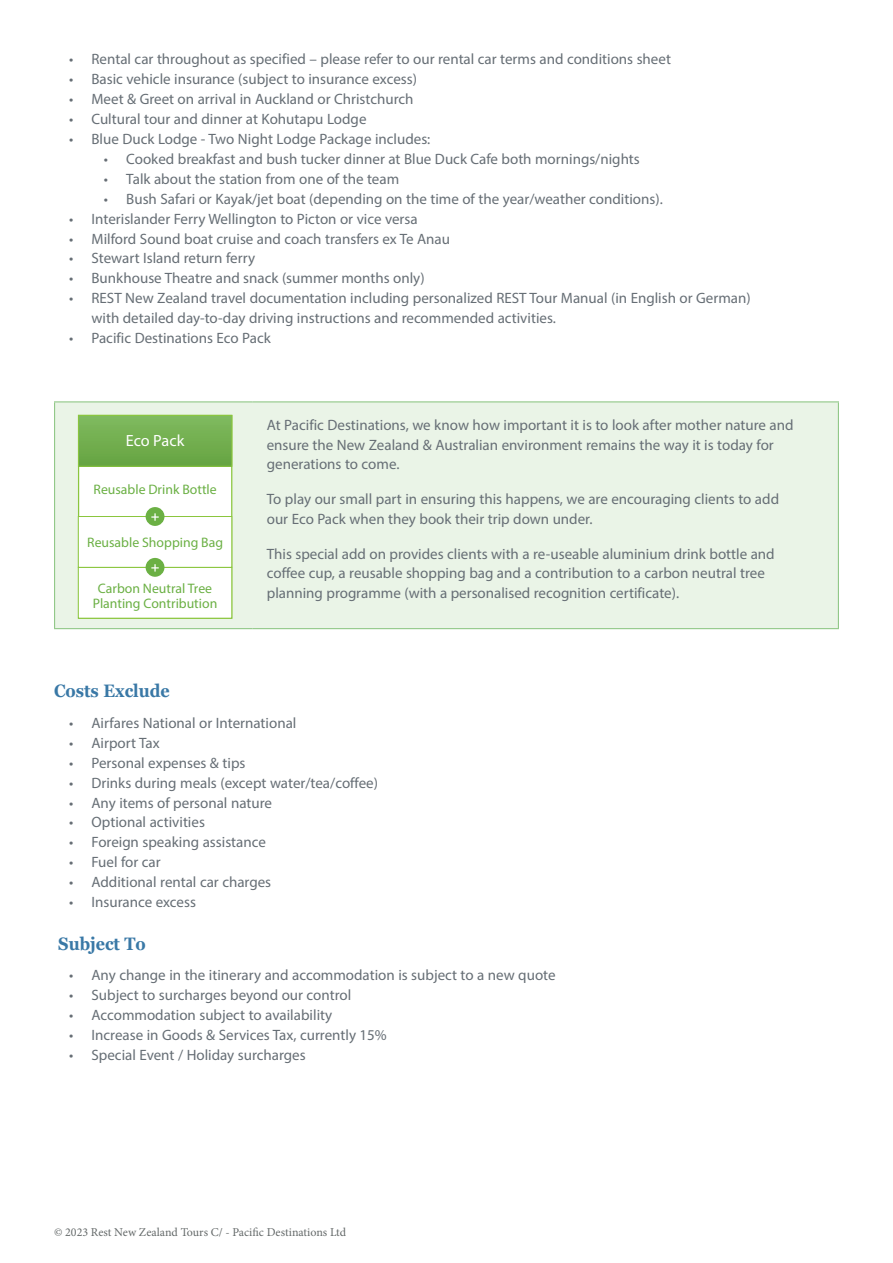
<style>
.page{position:relative;width:893px;height:1263px;background:#fff}
.page>*{position:absolute;margin:0;border:0;box-sizing:border-box;transform-origin:0 0}
.t1{font:700 18px "Georgia";color:#3978a6;scale:.9 1}
.t2{font:16.2px "Myriad Pro";letter-spacing:-.005em;color:#fff}
.t3{font:15px/19.5px "Myriad Pro";color:#666e75}
.t4{font:13.8px/15px "Myriad Pro";color:#6bb044;text-align:center}
.t5{font:12px "Minion Pro";color:#646969}
</style>
<div class="page">
<div style="left:55px;top:402px;width:783px;height:226px;background:#eaf4e7"></div>
<hr style="left:54px;top:401px;width:198px;height:1px;background:#92c889">
<hr style="left:54px;top:402px;width:1px;height:226px;background:#92c889">
<hr style="left:252px;top:401px;width:587px;height:1px;background:#92c889">
<hr style="left:838px;top:402px;width:1px;height:226px;background:#92c889">
<hr style="left:54px;top:628px;width:198px;height:1px;background:#92c889">
<hr style="left:252px;top:628px;width:587px;height:1px;background:#92c889">
<div style="left:79px;top:415px;width:153px;height:203px;background:#fff"></div>
<div style="left:78px;top:567px;width:154px;height:52px;border:1px solid #8bc63e"></div>
<div style="left:78px;top:516px;width:154px;height:52px;border:1px solid #8bc63e"></div>
<div style="left:78px;top:415px;width:154px;height:51px;background:linear-gradient(to bottom,#80ba60,#66a441)"></div>
<div style="left:78px;top:415px;width:154px;height:52px;border:1px solid #8bc63e"></div>
<div style="left:146px;top:507px;width:18px;height:19px;background:#6bb044;border-radius:50%"></div>
<svg style="left:151px;top:513px;width:8px;height:8px"></svg>
<div style="left:146px;top:558px;width:18px;height:19px;background:#6bb044;border-radius:50%"></div>
<svg style="left:151px;top:564px;width:8px;height:8px"></svg>
<p class="t3" style="left:69px;top:49px;width:603px">• Rental car throughout as specified – please refer to our rental car terms and conditions sheet</p>
<p class="t3" style="left:69px;top:69px;width:349px">• Basic vehicle insurance (subject to insurance excess)</p>
<p class="t3" style="left:69px;top:89px;width:346px">• Meet &amp; Greet on arrival in Auckland or Christchurch</p>
<p class="t3" style="left:69px;top:109px;width:299px">• Cultural tour and dinner at Kohutapu Lodge</p>
<p class="t3" style="left:69px;top:129px;width:363px">• Blue Duck Lodge - Two Night Lodge Package includes:</p>
<p class="t3" style="left:104px;top:149px;width:538px">• Cooked breakfast and bush tucker dinner at Blue Duck Cafe both mornings/nights</p>
<p class="t3" style="left:104px;top:169px;width:297px">• Talk about the station from one of the team</p>
<p class="t3" style="left:104px;top:189px;width:560px">• Bush Safari or Kayak/jet boat (depending on the time of the year/weather conditions).</p>
<p class="t3" style="left:69px;top:209px;width:350px">• Interislander Ferry Wellington to Picton or vice versa</p>
<p class="t3" style="left:69px;top:228px;width:383px">• Milford Sound boat cruise and coach transfers ex Te Anau</p>
<p class="t3" style="left:69px;top:248px;width:188px">• Stewart Island return ferry</p>
<p class="t3" style="left:69px;top:268px;width:357px">• Bunkhouse Theatre and snack (summer months only)</p>
<p class="t3" style="left:92px;top:288px;width:661px;text-indent:-22px">• REST New Zealand travel documentation including personalized REST Tour Manual (in English or German) with detailed day-to-day driving instructions and recommended activities.</p>
<p class="t3" style="left:69px;top:328px;width:203px">• Pacific Destinations Eco Pack</p>
<p class="t2" style="left:126px;top:431px;width:60px">Eco Pack</p>
<p class="t4" style="left:94px;top:481px;width:125px">Reusable Drink Bottle</p>
<p class="t4" style="left:87px;top:535px;width:137px">Reusable Shopping Bag</p>
<p class="t4" style="left:93px;top:580px;width:126px">Carbon Neutral Tree<br>Planting Contribution</p>
<p class="t3" style="left:267px;top:415px;width:528px">At Pacific Destinations, we know how important it is to look after mother nature and ensure the New Zealand &amp; Australian environment remains the way it is today for generations to come.</p>
<p class="t3" style="left:267px;top:489px;width:514px">To play our small part in ensuring this happens, we are encouraging clients to add our Eco Pack when they book their trip down under.</p>
<p class="t3" style="left:267px;top:544px;width:509px">This special add on provides clients with a re-useable aluminium drink bottle and coffee cup, a reusable shopping bag and a contribution to a carbon neutral tree planning programme (with a personalised recognition certificate).</p>
<p class="t1" style="left:54px;top:680px;width:130px">Costs Exclude</p>
<p class="t3" style="left:69px;top:713px;width:229px">• Airfares National or International</p>
<p class="t3" style="left:69px;top:733px;width:92px">• Airport Tax</p>
<p class="t3" style="left:69px;top:753px;width:178px">• Personal expenses &amp; tips</p>
<p class="t3" style="left:69px;top:773px;width:311px">• Drinks during meals (except water/tea/coffee)</p>
<p class="t3" style="left:69px;top:792px;width:204px">• Any items of personal nature</p>
<p class="t3" style="left:69px;top:812px;width:137px">• Optional activities</p>
<p class="t3" style="left:69px;top:832px;width:198px">• Foreign speaking assistance</p>
<p class="t3" style="left:69px;top:852px;width:93px">• Fuel for car</p>
<p class="t3" style="left:69px;top:872px;width:204px">• Additional rental car charges</p>
<p class="t3" style="left:69px;top:892px;width:129px">• Insurance excess</p>
<p class="t1" style="left:58px;top:932px;width:99px">Subject To</p>
<p class="t3" style="left:69px;top:965px;width:488px">• Any change in the itinerary and accommodation is subject to a new quote</p>
<p class="t3" style="left:69px;top:985px;width:284px">• Subject to surcharges beyond our control</p>
<p class="t3" style="left:69px;top:1005px;width:265px">• Accommodation subject to availability</p>
<p class="t3" style="left:69px;top:1025px;width:319px">• Increase in Goods &amp; Services Tax, currently 15%</p>
<p class="t3" style="left:69px;top:1045px;width:238px">• Special Event / Holiday surcharges</p>
<p class="t5" style="left:54px;top:1224px;width:294px">© 2023 Rest New Zealand Tours C/ - Pacific Destinations Ltd</p>
</div>
